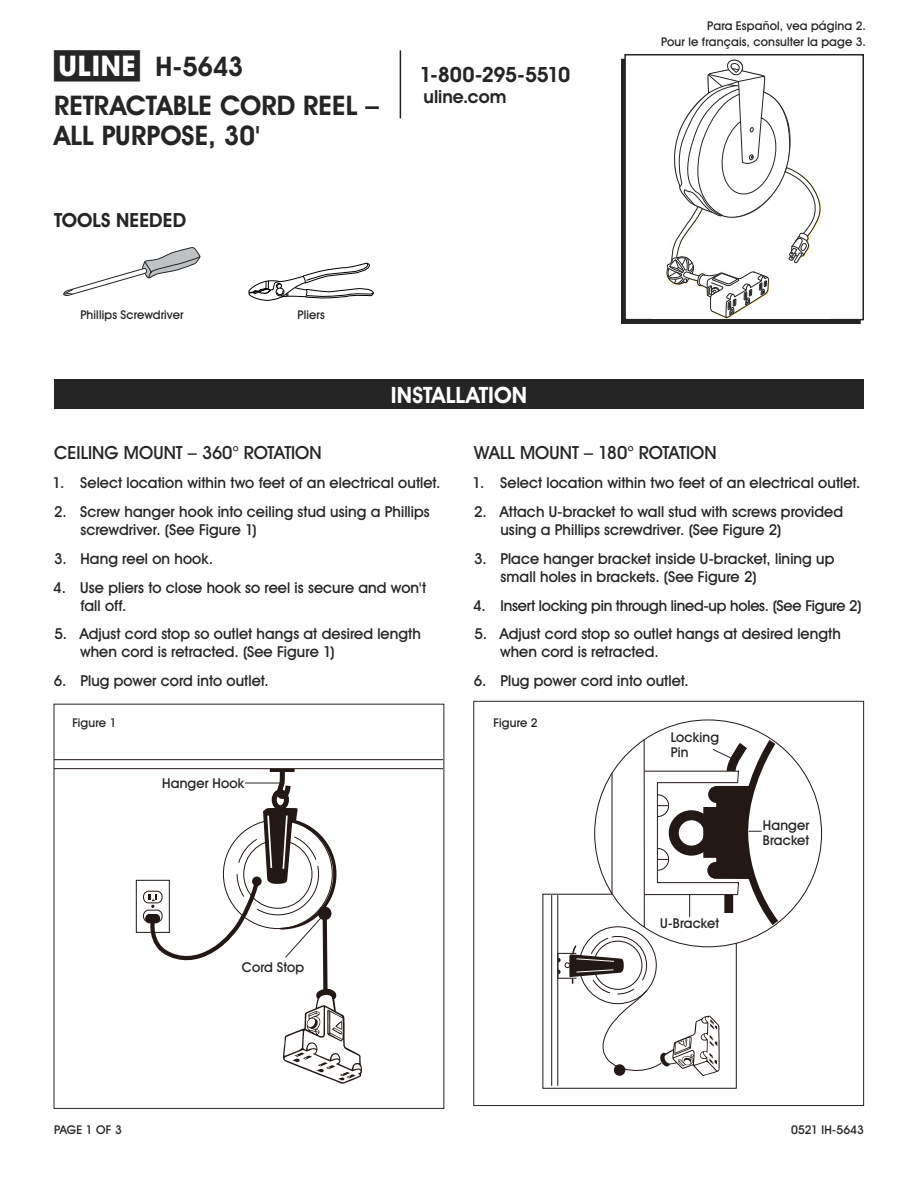
<style>
.page{position:relative;width:918px;height:1188px;background:#fff}
.page>*{position:absolute;margin:0;border:0;box-sizing:border-box;transform-origin:0 0}
.t1{font:700 27px/38.7px "Uline Two Knine";color:#252525}
.t2{font:700 22.5px "Uline Two Knine";letter-spacing:.005em;color:#fff}
.t3{font:700 21px "Uline Two Knine";letter-spacing:-.02em;color:#252525}
.t4{font:700 19.5px "Uline Two Knine";letter-spacing:.005em;color:#252525}
.t5{font:18px "Uline Two Knine";letter-spacing:-.005em;color:#252525}
.t6{font:700 18px "Uline Two Knine";color:#252525}
.t7{font:15px/18px "Uline Two Knine";letter-spacing:.005em;color:#252525}
.t8{font:15px "Uline Two Knine";letter-spacing:-.015em;color:#252525}
.t9{font:13.5px/15px "Uline Two Knine";letter-spacing:.01em;color:#252525}
.t10{font:12px/16.8px "Uline Two Knine";letter-spacing:.015em;color:#252525;text-align:right}
.s1{font-size:28.5px}
</style>
<div class="page">
<hr style="left:400px;top:50px;width:1px;height:68px;background:#252525">
<div style="left:621px;top:59px;width:240px;height:265px;border:2px solid #252525"></div>
<div style="left:625px;top:55px;width:238px;height:265px;background:#fff"></div>
<div style="left:624px;top:54px;width:240px;height:266px;border:2px solid #252525"></div>
<svg style="left:665px;top:59px;width:156px;height:260px"></svg>
<div style="left:54px;top:379px;width:810px;height:30px;background:#252525"></div>
<hr style="left:54px;top:759px;width:389px;height:1px;background:#221815">
<hr style="left:54px;top:768px;width:389px;height:1px;background:#221815">
<div style="left:136px;top:880px;width:34px;height:53px;border:1px solid #221815"></div>
<div style="left:473px;top:701px;width:391px;height:405px;border:1px solid #252525"></div>
<svg style="left:542px;top:735px;width:243px;height:354px"></svg>
<svg style="left:143px;top:768px;width:219px;height:316px"></svg>
<svg style="left:63px;top:247px;width:138px;height:49px"></svg>
<svg style="left:248px;top:263px;width:126px;height:38px"></svg>
<h1 class="t1" style="left:54px;top:47px;width:327px"><span class="s1">π</span> H-5643<br>RETRACTABLE CORD REEL –</h1>
<h1 class="t1" style="left:54px;top:116px;width:207px">ALL PURPOSE, 30'</h1>
<h3 class="t4" style="left:54px;top:209px;width:134px">TOOLS NEEDED</h3>
<h3 class="t3" style="left:419px;top:62px;width:152px">1-800-295-5510</h3>
<p class="t6" style="left:423px;top:86px;width:84px">uline.com</p>
<p class="t10" style="left:80px;top:306px;width:105px">Phillips Screwdriver</p>
<p class="t10" style="left:298px;top:306px;width:29px">Pliers</p>
<h2 class="t2" style="left:391px;top:381px;width:138px">INSTALLATION</h2>
<p class="t10" style="left:661px;top:17px;width:206px">Para Español, vea página 2.<br>Pour le français, consulter la page 3.</p>
<p class="t5" style="left:54px;top:442px;width:269px">CEILING MOUNT – 360° ROTATION</p>
<p class="t7" style="left:53px;top:474px;width:389px">1. Select location within two feet of an electrical outlet.</p>
<p class="t7" style="left:80px;top:503px;width:351px;text-indent:-26px">2. Screw hanger hook into ceiling stud using a Phillips screwdriver. (See Figure 1)</p>
<p class="t7" style="left:54px;top:549px;width:160px">3. Hang reel on hook.</p>
<p class="t7" style="left:80px;top:578px;width:347px;text-indent:-27px">4. Use pliers to close hook so reel is secure and won't fall off.</p>
<p class="t7" style="left:80px;top:625px;width:342px;text-indent:-26px">5. Adjust cord stop so outlet hangs at desired length when cord is retracted. (See Figure 1)</p>
<p class="t7" style="left:54px;top:672px;width:217px">6. Plug power cord into outlet.</p>
<p class="t5" style="left:474px;top:442px;width:244px">WALL MOUNT – 180° ROTATION</p>
<p class="t7" style="left:473px;top:474px;width:389px">1. Select location within two feet of an electrical outlet.</p>
<p class="t7" style="left:500px;top:503px;width:344px;text-indent:-26px">2. Attach U-bracket to wall stud with screws provided using a Phillips screwdriver. (See Figure 2)</p>
<p class="t7" style="left:500px;top:549px;width:336px;text-indent:-26px">3. Place hanger bracket inside U-bracket, lining up small holes in brackets. (See Figure 2)</p>
<p class="t8" style="left:473px;top:596px;width:390px">4. Insert locking pin through lined-up holes. (See Figure 2)</p>
<p class="t7" style="left:500px;top:625px;width:342px;text-indent:-26px">5. Adjust cord stop so outlet hangs at desired length when cord is retracted.</p>
<p class="t7" style="left:474px;top:672px;width:217px">6. Plug power cord into outlet.</p>
<p class="t10" style="left:72px;top:715px;width:46px">Figure 1</p>
<p class="t10" style="left:494px;top:715px;width:46px">Figure 2</p>
<p class="t9" style="left:162px;top:776px;width:83px">Hanger Hook</p>
<p class="t9" style="left:242px;top:960px;width:64px">Cord Stop</p>
<p class="t9" style="left:671px;top:729px;width:50px">Locking<br>Pin</p>
<p class="t9" style="left:660px;top:916px;width:61px">U-Bracket</p>
<p class="t9" style="left:763px;top:817px;width:48px">Hanger<br>Bracket</p>
<p class="t10" style="left:54px;top:1121px;width:69px">PAGE 1 OF 3</p>
<p class="t10" style="left:791px;top:1121px;width:74px">0521 IH-5643</p>
</div>
